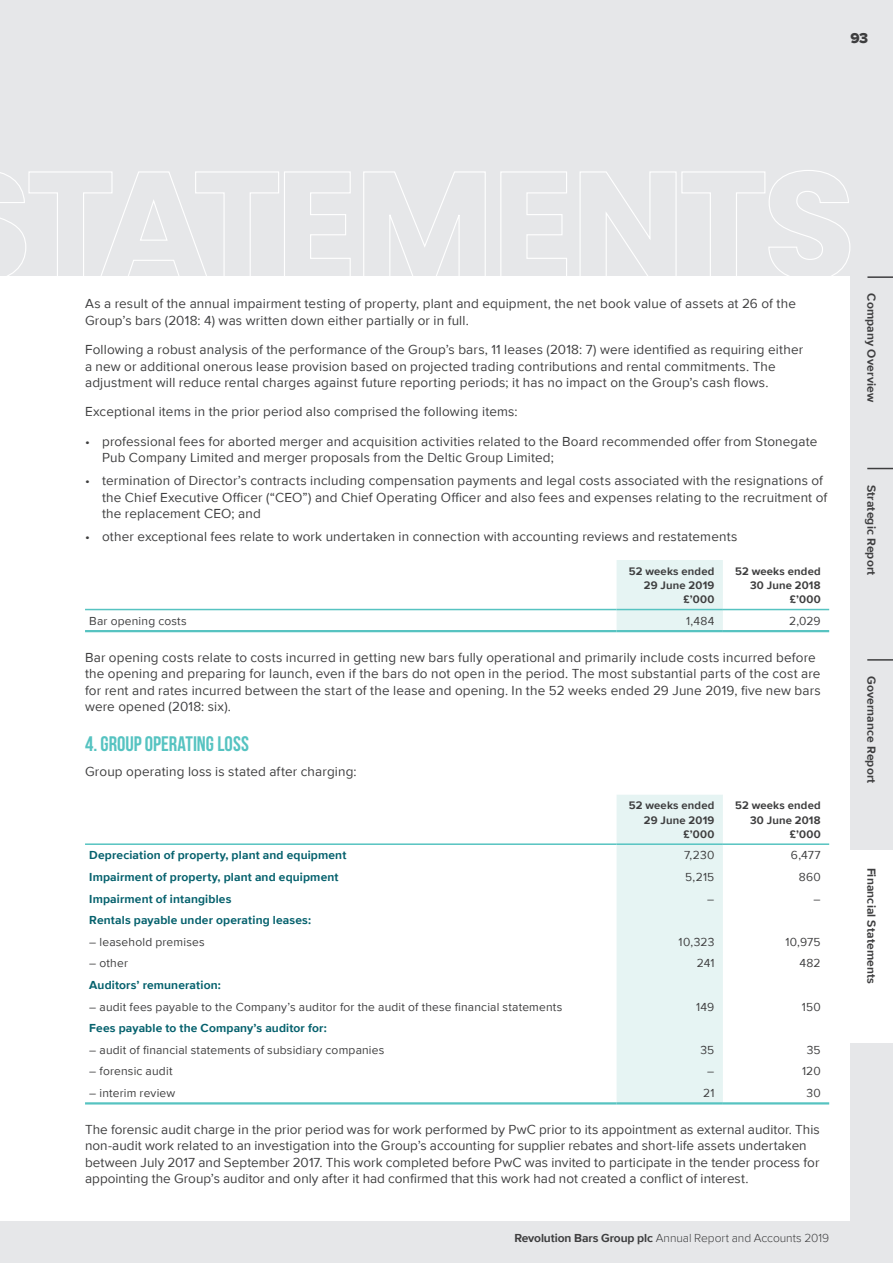
<style>
.page{position:relative;width:893px;height:1263px;background:#e6e7e9}
.page>*{position:absolute;margin:0;border:0;box-sizing:border-box;transform-origin:0 0}
.Subhead_Level_1{font:700 21px "Bebas Neue";color:#56c3c1}
.t1{font:15px "Proxima Nova Extrabld";color:#3e3e3f}
.Body_Copy{font:13.5px/16.5px "Proxima Nova";letter-spacing:.01em;color:#3e3e3f}
.Table_Text_Bold{font:700 12px "Proxima Nova";letter-spacing:.015em;color:#05616d}
.Table_Text{font:12px "Proxima Nova";letter-spacing:.015em;color:#3e3e3f}
.Table_Figures__25mm{font:12px "Proxima Nova";letter-spacing:.015em;color:#3e3e3f}
.t2{font:700 12px "Proxima Nova";letter-spacing:.01em;color:#3e3e3f}
.t3{font:300 12px "Proxima Nova";letter-spacing:-.005em;color:#3e3e3f}
.Table_Header{font:700 11.25px/14.2px "Proxima Nova";letter-spacing:.015em;color:#3e3e3f;text-align:right}
.s1{font-weight:700}
</style>
<div class="page">
<svg style="left:0;top:170px;width:850px;height:106px"></svg>
<div style="left:844px;top:850px;width:49px;height:193px;background:#fff"></div>
<div style="left:0;top:276px;width:850px;height:944px;background:#fff"></div>
<hr style="left:867px;top:659px;width:26px;height:2px;background:#3e3e3f">
<svg style="left:867px;top:468px;width:26px;height:1px"></svg>
<hr style="left:867px;top:276px;width:26px;height:2px;background:#3e3e3f">
<div style="left:617px;top:560px;width:106px;height:70px;background:#e6f4f3"></div>
<hr style="left:85px;top:630px;width:532px;height:2px;background:#56c3c1">
<hr style="left:617px;top:630px;width:106px;height:2px;background:#56c3c1">
<hr style="left:723px;top:630px;width:106px;height:2px;background:#56c3c1">
<hr style="left:85px;top:609px;width:532px;height:1px;background:#56c3c1">
<hr style="left:617px;top:609px;width:106px;height:1px;background:#56c3c1">
<hr style="left:723px;top:609px;width:106px;height:1px;background:#56c3c1">
<div style="left:617px;top:795px;width:106px;height:307px;background:#e6f4f3"></div>
<hr style="left:85px;top:1102px;width:532px;height:2px;background:#56c3c1">
<hr style="left:617px;top:1102px;width:106px;height:2px;background:#56c3c1">
<hr style="left:723px;top:1102px;width:106px;height:2px;background:#56c3c1">
<hr style="left:85px;top:843px;width:532px;height:2px;background:#56c3c1">
<hr style="left:617px;top:843px;width:106px;height:2px;background:#56c3c1">
<hr style="left:723px;top:843px;width:106px;height:2px;background:#56c3c1">
<p class="t1" style="left:850px;top:29px;width:19px">93</p>
<p class="Body_Copy" style="left:85px;top:295px;width:712px">As a result of the annual impairment testing of property, plant and equipment, the net book value of assets at 26 of the<br>Group’s bars (2018: 4) was written down either partially or in full.</p>
<p class="Body_Copy" style="left:85px;top:341px;width:720px">Following a robust analysis of the performance of the Group’s bars, 11 leases (2018: 7) were identified as requiring either a new or additional onerous lease provision based on projected trading contributions and rental commitments. The adjustment will reduce rental charges against future reporting periods; it has no impact on the Group’s cash flows.</p>
<p class="Body_Copy" style="left:85px;top:403px;width:434px">Exceptional items in the prior period also comprised the following items:</p>
<p class="Body_Copy" style="left:102px;top:432px;width:717px;text-indent:-17px">• professional fees for aborted merger and acquisition activities related to the Board recommended offer from Stonegate<br>Pub Company Limited and merger proposals from the Deltic Group Limited;</p>
<p class="Body_Copy" style="left:102px;top:472px;width:727px;text-indent:-17px">• termination of Director’s contracts including compensation payments and legal costs associated with the resignations of the Chief Executive Officer (“CEO”) and Chief Operating Officer and also fees and expenses relating to the recruitment of the replacement CEO; and</p>
<p class="Body_Copy" style="left:85px;top:527px;width:654px">• other exceptional fees relate to work undertaken in connection with accounting reviews and restatements</p>
<p class="Table_Header" style="left:629px;top:563px;width:87px">52 weeks ended<br>29 June 2019 £’000</p>
<p class="Table_Header" style="left:735px;top:563px;width:87px">52 weeks ended<br>30 June 2018 £’000</p>
<p class="Table_Text" style="left:89px;top:612px;width:99px">Bar opening costs</p>
<p class="Table_Figures__25mm" style="left:686px;top:612px;width:30px">1,484</p>
<p class="Table_Figures__25mm" style="left:789px;top:612px;width:33px">2,029</p>
<p class="Body_Copy" style="left:85px;top:648px;width:737px">Bar opening costs relate to costs incurred in getting new bars fully operational and primarily include costs incurred before the opening and preparing for launch, even if the bars do not open in the period. The most substantial parts of the cost are for rent and rates incurred between the start of the lease and opening. In the 52 weeks ended 29 June 2019, five new bars were opened (2018: six).</p>
<p class="Subhead_Level_1" style="left:85px;top:732px;width:165px">4. GROUP OPERATING LOSS</p>
<p class="Body_Copy" style="left:85px;top:762px;width:273px">Group operating loss is stated after charging:</p>
<p class="Table_Header" style="left:629px;top:798px;width:87px">52 weeks ended<br>29 June 2019 £’000</p>
<p class="Table_Header" style="left:735px;top:798px;width:87px">52 weeks ended<br>30 June 2018 £’000</p>
<p class="Table_Text_Bold" style="left:89px;top:846px;width:259px">Depreciation of property, plant and equipment</p>
<p class="Table_Figures__25mm" style="left:684px;top:846px;width:32px">7,230</p>
<p class="Table_Figures__25mm" style="left:791px;top:846px;width:31px">6,477</p>
<p class="Table_Text_Bold" style="left:89px;top:868px;width:251px">Impairment of property, plant and equipment</p>
<p class="Table_Figures__25mm" style="left:685px;top:868px;width:31px">5,215</p>
<p class="Table_Figures__25mm" style="left:799px;top:868px;width:23px">860</p>
<p class="Table_Text_Bold" style="left:89px;top:890px;width:144px">Impairment of intangibles</p>
<p class="Table_Figures__25mm" style="left:707px;top:890px;width:9px">–</p>
<p class="Table_Figures__25mm" style="left:814px;top:890px;width:9px">–</p>
<p class="Table_Text_Bold" style="left:89px;top:911px;width:223px">Rentals payable under operating leases:</p>
<p class="Table_Text" style="left:89px;top:933px;width:117px">– leasehold premises</p>
<p class="Table_Figures__25mm" style="left:679px;top:933px;width:37px">10,323</p>
<p class="Table_Figures__25mm" style="left:785px;top:933px;width:37px">10,975</p>
<p class="Table_Text" style="left:89px;top:954px;width:40px">– other</p>
<p class="Table_Figures__25mm" style="left:697px;top:954px;width:19px">241</p>
<p class="Table_Figures__25mm" style="left:799px;top:954px;width:23px">482</p>
<p class="Table_Text_Bold" style="left:89px;top:976px;width:133px">Auditors’ remuneration:</p>
<p class="Table_Text" style="left:89px;top:998px;width:475px">– audit fees payable to the Company’s auditor for the audit of these financial statements</p>
<p class="Table_Figures__25mm" style="left:696px;top:998px;width:20px">149</p>
<p class="Table_Figures__25mm" style="left:802px;top:998px;width:20px">150</p>
<p class="Table_Text_Bold" style="left:89px;top:1019px;width:239px">Fees payable to the Company’s auditor for:</p>
<p class="Table_Text" style="left:89px;top:1041px;width:297px">– audit of financial statements of subsidiary companies</p>
<p class="Table_Figures__25mm" style="left:700px;top:1041px;width:15px">35</p>
<p class="Table_Figures__25mm" style="left:807px;top:1041px;width:15px">35</p>
<p class="Table_Text" style="left:89px;top:1062px;width:85px">– forensic audit</p>
<p class="Table_Figures__25mm" style="left:707px;top:1062px;width:9px">–</p>
<p class="Table_Figures__25mm" style="left:802px;top:1062px;width:20px">120</p>
<p class="Table_Text" style="left:89px;top:1084px;width:87px">– interim review</p>
<p class="Table_Figures__25mm" style="left:703px;top:1084px;width:13px">21</p>
<p class="Table_Figures__25mm" style="left:806px;top:1084px;width:16px">30</p>
<p class="Body_Copy" style="left:85px;top:1120px;width:736px">The forensic audit charge in the prior period was for work performed by PwC prior to its appointment as external auditor. This non-audit work related to an investigation into the Group’s accounting for supplier rebates and short-life assets undertaken between July 2017 and September 2017. This work completed before PwC was invited to participate in the tender process for appointing the Group’s auditor and only after it had confirmed that this work had not created a conflict of interest.</p>
<p class="t3" style="left:514px;top:1229px;width:316px"><span class="s1">Revolution Bars Group plc</span> Annual Report and Accounts 2019</p>
<p class="t2" style="left:880px;top:293px;width:110px;rotate:90deg">Company Overview</p>
<p class="t2" style="left:880px;top:485px;width:92px;rotate:90deg">Strategic Report</p>
<p class="t2" style="left:880px;top:676px;width:109px;rotate:90deg">Governance Report</p>
<p class="t2" style="left:880px;top:867px;width:118px;rotate:90deg">Financial Statements</p>
</div>
